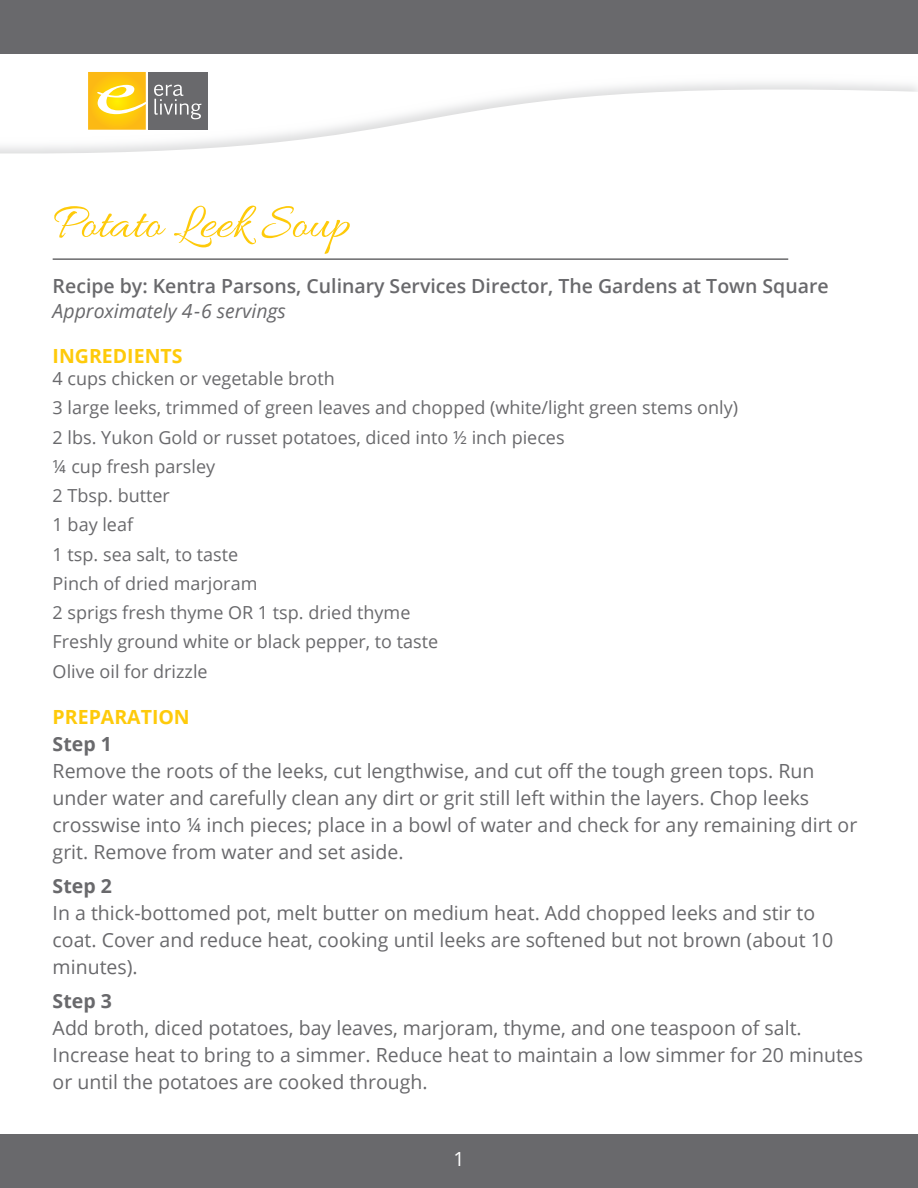
<style>
.page{position:relative;width:918px;height:1188px;background:#fff}
.page>*{position:absolute;margin:0;border:0;box-sizing:border-box;transform-origin:0 0}
.t1{font:51px "Allura";color:#feca0a}
.t2{font:19.5px/27px "Open Sans";color:#69696c}
.t3{font:600 19.5px "Open Sans";color:#69696c}
.t4{font:italic 19.5px "Open Sans";color:#69696c}
.t5{font:700 19.5px "Open Sans";color:#feca0a}
.t6{font:700 19.5px "Open Sans";color:#69696c}
.t7{font:19.5px "Open Sans";color:#fff}
.t8{font:18px/29.2px "Open Sans";color:#69696c}
</style>
<div class="page">
<div style="left:0;top:0;width:918px;height:54px;background:#69696c"></div>
<div style="left:0;top:1134px;width:918px;height:54px;background:#69696c"></div>
<svg style="left:0;top:82px;width:918px;height:178px"></svg>
<hr style="left:53px;top:258px;width:735px;height:2px;background:#69696c">
<svg style="left:146px;top:72px;width:3px;height:58px"></svg>
<svg style="left:88px;top:72px;width:58px;height:58px;background:#fdcd31"></svg>
<div style="left:149px;top:72px;width:59px;height:58px;background:#69696c"></div>
<svg style="left:154px;top:85px;width:47px;height:34px"></svg>
<h1 class="t1" style="left:53px;top:195px;width:299px">Potato Leek Soup</h1>
<p class="t3" style="left:53px;top:272px;width:778px">Recipe by: Kentra Parsons, Culinary Services Director, The Gardens at Town Square</p>
<p class="t4" style="left:53px;top:298px;width:235px">Approximately 4-6 servings</p>
<p class="t5" style="left:53px;top:342px;width:131px">INGREDIENTS</p>
<p class="t8" style="left:53px;top:364px;width:687px">4 cups chicken or vegetable broth<br>3 large leeks, trimmed of green leaves and chopped (white/light green stems only)<br>2 lbs. Yukon Gold or russet potatoes, diced into ½ inch pieces<br>¼ cup fresh parsley<br>2 Tbsp. butter<br>1 bay leaf<br>1 tsp. sea salt, to taste<br>Pinch of dried marjoram<br>2 sprigs fresh thyme OR 1 tsp. dried thyme<br>Freshly ground white or black pepper, to taste<br>Olive oil for drizzle</p>
<p class="t5" style="left:53px;top:703px;width:139px">PREPARATION</p>
<p class="t6" style="left:53px;top:730px;width:61px">Step 1</p>
<p class="t2" style="left:53px;top:757px;width:806px">Remove the roots of the leeks, cut lengthwise, and cut off the tough green tops. Run under water and carefully clean any dirt or grit still left within the layers. Chop leeks crosswise into ¼ inch pieces; place in a bowl of water and check for any remaining dirt or grit. Remove from water and set aside.</p>
<p class="t6" style="left:53px;top:872px;width:61px">Step 2</p>
<p class="t2" style="left:53px;top:899px;width:782px">In a thick-bottomed pot, melt butter on medium heat. Add chopped leeks and stir to coat. Cover and reduce heat, cooking until leeks are softened but not brown (about 10 minutes).</p>
<p class="t6" style="left:53px;top:987px;width:61px">Step 3</p>
<p class="t2" style="left:53px;top:1013px;width:812px">Add broth, diced potatoes, bay leaves, marjoram, thyme, and one teaspoon of salt.<br>Increase heat to bring to a simmer. Reduce heat to maintain a low simmer for 20 minutes or until the potatoes are cooked through.</p>
<p class="t7" style="left:453px;top:1145px;width:13px">1</p>
</div>
